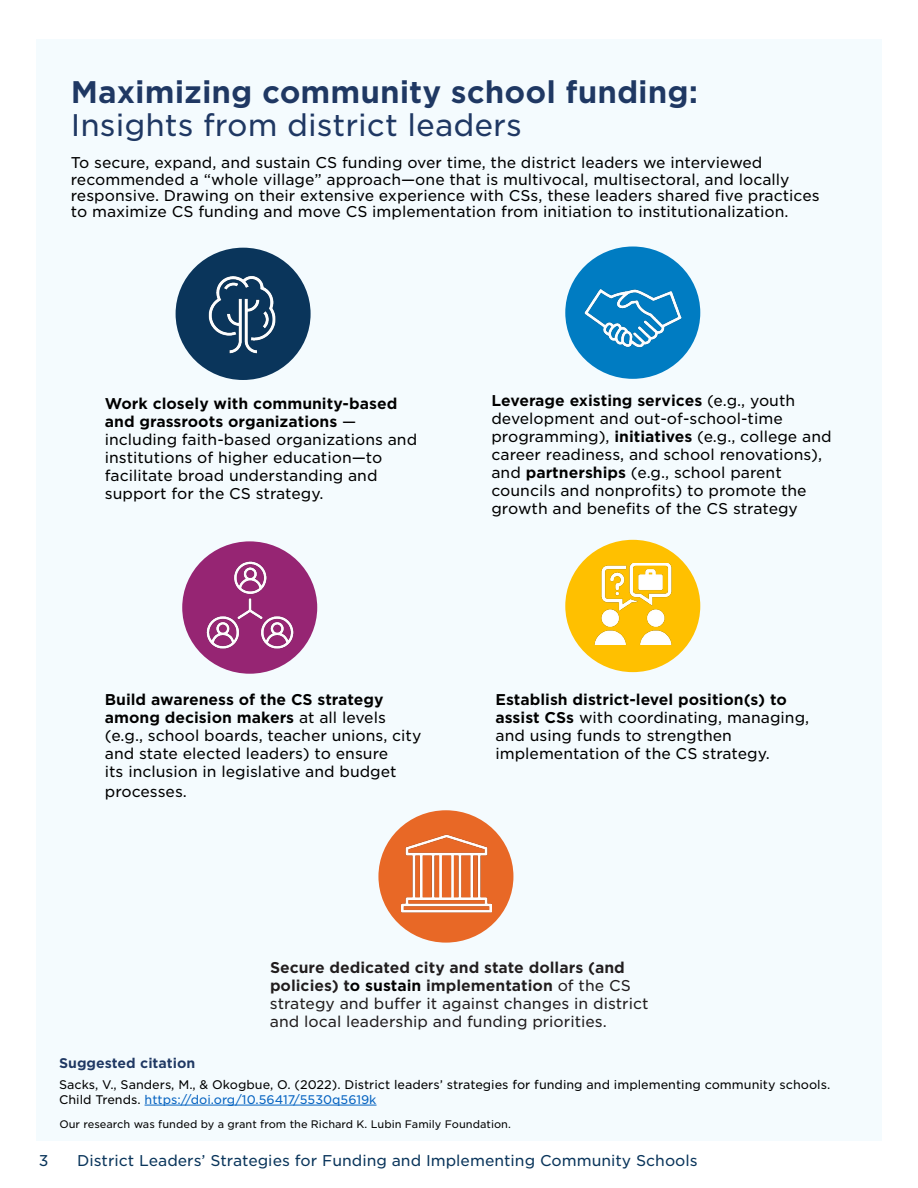
<style>
.page{position:relative;width:918px;height:1188px;background:#fff}
.page>*{position:absolute;margin:0;border:0;box-sizing:border-box;transform-origin:0 0}
.t1{font:700 30px "Gotham S Sm";color:#1f3863}
.t2{font:30px "Gotham S Sm";color:#1f3863}
.t3{font:15px/18px "Gotham S Sm";color:#000}
.t4{font:15px/18px "Gotham S Sm";color:#211d1e}
.t5{font:15px "Gotham S Sm";color:#0a355b}
.t6{font:700 13.5px "Gotham S Sm";color:#1f3863}
.t7{font:12px/14.4px "Gotham S Sm";color:#000}
.t8{font:10.5px "Gotham S Sm";color:#000}
.s1{font-weight:700}
.s2{font-weight:700;color:#000}
.s3{color:#0563c1}
</style>
<div class="page">
<div style="left:36px;top:40px;width:846px;height:1101px;background:#f4fbfe"></div>
<div style="left:176px;top:248px;width:135px;height:132px;background:#0a355b;border-radius:50%"></div>
<img style="left:208px;top:276px;width:68px;height:78px">
<div style="left:565px;top:247px;width:135px;height:132px;background:#007cc2;border-radius:50%"></div>
<img style="left:584px;top:289px;width:97px;height:74px">
<div style="left:182px;top:541px;width:135px;height:133px;background:#962573;border-radius:50%"></div>
<img style="left:206px;top:561px;width:88px;height:88px">
<div style="left:565px;top:540px;width:135px;height:132px;background:#ffc000;border-radius:50%"></div>
<img style="left:594px;top:564px;width:78px;height:81px">
<div style="left:378px;top:810px;width:135px;height:133px;background:#e86826;border-radius:50%"></div>
<img style="left:402px;top:834px;width:89px;height:79px">
<hr style="left:145px;top:1105px;width:232px;height:1px;background:#0563c1">
<h1 class="t1" style="left:71px;top:72px;width:629px">Maximizing community school funding:</h1>
<h1 class="t2" style="left:71px;top:105px;width:453px">Insights from district leaders</h1>
<p class="t3" style="left:71px;top:155px;width:750px;line-height:16.2px">To secure, expand, and sustain CS funding over time, the district leaders we interviewed recommended a “whole village” approach—one that is multivocal, multisectoral, and locally responsive. Drawing on their extensive experience with CSs, these leaders shared five practices to maximize CS funding and move CS implementation from initiation to institutionalization.</p>
<p class="t3" style="left:105px;top:394px;width:314px"><span class="s1">Work closely with community-based and grassroots organizations</span> — including faith-based organizations and institutions of higher education—to facilitate broad understanding and support for the CS strategy.</p>
<p class="t3" style="left:491px;top:391px;width:342px"><span class="s1">Leverage existing services</span> (e.g., youth development and out-of-school-time programming), <span class="s1">initiatives</span> (e.g., college and career readiness, and school renovations), and <span class="s1">partnerships</span> (e.g., school parent councils and nonprofits) to promote the growth and benefits of the CS strategy</p>
<p class="t3" style="left:105px;top:690px;width:318px"><span class="s1">Build awareness of the CS strategy among decision makers</span> at all levels (e.g., school boards, teacher unions, city and state elected leaders) to ensure<br>its inclusion in legislative and budget</p>
<p class="t3" style="left:105px;top:782px;width:84px">processes.</p>
<p class="t3" style="left:495px;top:690px;width:315px"><span class="s1">Establish district-level position(s) to assist CSs</span> with coordinating, managing, and using funds to strengthen implementation of the CS strategy.</p>
<p class="t4" style="left:270px;top:958px;width:380px"><span class="s1">Secure dedicated city and state dollars (and policies) t</span><span class="s2">o sustain</span> <span class="s1">implementation</span> of the CS strategy and buffer it against changes in district and local leadership and funding priorities.</p>
<p class="t6" style="left:59px;top:1053px;width:138px">Suggested citation</p>
<p class="t7" style="left:59px;top:1078px;width:773px">Sacks, V., Sanders, M., &amp; Okogbue, O. (2022). District leaders’ strategies for funding and implementing community schools.<br>Child Trends. <span class="s3">https://doi.org/10.56417/5530q5619k</span></p>
<p class="t8" style="left:59px;top:1117px;width:453px">Our research was funded by a grant from the Richard K. Lubin Family Foundation.</p>
<p class="t5" style="left:39px;top:1150px;width:11px">3</p>
<p class="t5" style="left:77px;top:1150px;width:622px">District Leaders’ Strategies for Funding and Implementing Community Schools</p>
</div>
